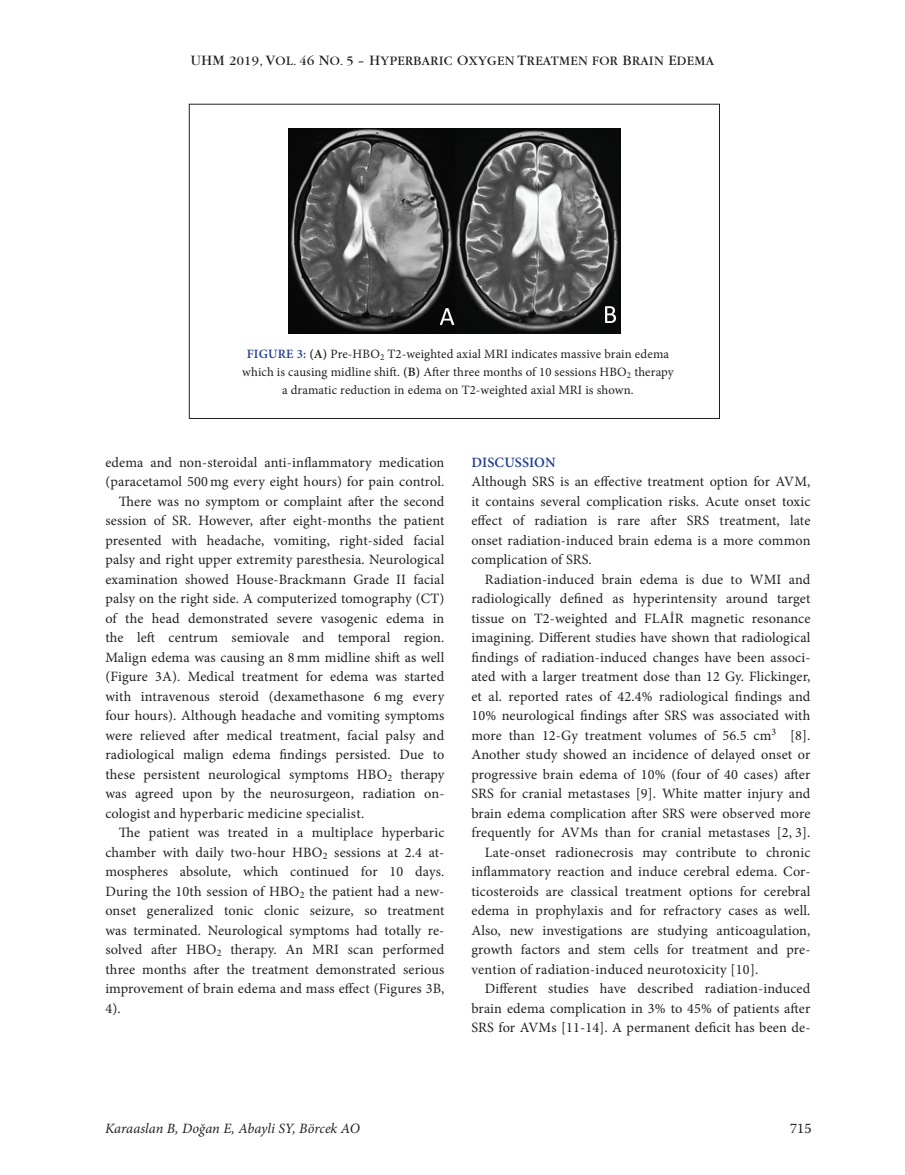
<style>
.page{position:relative;width:905px;height:1175px;background:#fff}
.page>*{position:absolute;margin:0;border:0;box-sizing:border-box;transform-origin:0 0}
.t1{font:14.25px/19.5px "Minion Pro";letter-spacing:.01em;color:#231f20;text-align:justify}
.t2{font:italic 14.25px "Minion Pro";letter-spacing:-.005em;color:#231f20}
.t3{font:600 14.25px "Minion Pro";letter-spacing:.01em;color:#253f8e}
.t4{font:14.25px "Warnock Pro";color:#231f20}
.t5{font:13.5px "Garamond";letter-spacing:.03em;color:#231f20}
.t6{font:12.75px/18px "Minion Pro";letter-spacing:.01em;color:#231f20;text-align:center}
.s1{font-size:15px}
.s2{font-weight:600;color:#253f8e}
.s3{font-weight:600}
</style>
<div class="page">
<img style="left:288px;top:129px;width:332px;height:204px">
<p class="t5" style="left:191px;top:54px;width:524px"><span class="s1">UHM</span> 2019, <span class="s1">V</span>OL. 46 <span class="s1">N</span>O. 5 – <span class="s1">H</span>YPERBARIC <span class="s1">O</span>XYGEN <span class="s1">T</span>REATMEN FOR <span class="s1">B</span>RAIN <span class="s1">E</span>DEMA</p>
<p class="t6" style="left:242px;top:345px;width:433px"><span class="s2">FIGURE 3:</span> <span class="s3">(A)</span> Pre-HBO<sub>2</sub> T2-weighted axial MRI indicates massive brain edema which is causing midline shift. <span class="s3">(B)</span> After three months of 10 sessions HBO<sub>2</sub> therapy a dramatic reduction in edema on T2-weighted axial MRI is shown.</p>
<p class="t1" style="left:105px;top:452px;width:340px">edema and non-steroidal anti-inflammatory medication</p>
<p class="t1" style="left:105px;top:472px;width:340px">(paracetamol 500 mg every eight hours) for pain control.</p>
<p class="t1" style="left:119px;top:491px;width:327px">There was no symptom or complaint after the second</p>
<p class="t1" style="left:105px;top:511px;width:340px">session of SR. However, after eight-months the patient</p>
<p class="t1" style="left:105px;top:530px;width:340px">presented with headache, vomiting, right-sided facial</p>
<p class="t1" style="left:105px;top:550px;width:340px">palsy and right upper extremity paresthesia. Neurological</p>
<p class="t1" style="left:105px;top:569px;width:340px">examination showed House-Brackmann Grade II facial</p>
<p class="t1" style="left:105px;top:589px;width:340px">palsy on the right side. A computerized tomography (CT)</p>
<p class="t1" style="left:105px;top:608px;width:340px">of the head demonstrated severe vasogenic edema in</p>
<p class="t1" style="left:105px;top:628px;width:340px">the left centrum semiovale and temporal region.</p>
<p class="t1" style="left:105px;top:647px;width:340px">Malign edema was causing an 8 mm midline shift as well</p>
<p class="t1" style="left:105px;top:667px;width:340px">(Figure 3A). Medical treatment for edema was started</p>
<p class="t1" style="left:105px;top:686px;width:340px">with intravenous steroid (dexamethasone 6 mg every</p>
<p class="t1" style="left:105px;top:706px;width:340px">four hours). Although headache and vomiting symptoms</p>
<p class="t1" style="left:105px;top:725px;width:340px">were relieved after medical treatment, facial palsy and</p>
<p class="t1" style="left:105px;top:745px;width:340px">radiological malign edema findings persisted. Due to</p>
<p class="t1" style="left:105px;top:764px;width:340px">these persistent neurological symptoms HBO<sub>2</sub> therapy</p>
<p class="t1" style="left:105px;top:784px;width:340px">was agreed upon by the neurosurgeon, radiation on-</p>
<p class="t1" style="left:105px;top:803px;width:260px">cologist and hyperbaric medicine specialist.</p>
<p class="t1" style="left:119px;top:823px;width:327px">The patient was treated in a multiplace hyperbaric</p>
<p class="t1" style="left:105px;top:842px;width:340px">chamber with daily two-hour HBO<sub>2</sub> sessions at 2.4 at-</p>
<p class="t1" style="left:105px;top:862px;width:340px">mospheres absolute, which continued for 10 days.</p>
<p class="t1" style="left:105px;top:881px;width:340px">During the 10th session of HBO<sub>2</sub> the patient had a new-</p>
<p class="t1" style="left:105px;top:901px;width:340px">onset generalized tonic clonic seizure, so treatment</p>
<p class="t1" style="left:105px;top:920px;width:340px">was terminated. Neurological symptoms had totally re-</p>
<p class="t1" style="left:105px;top:940px;width:340px">solved after HBO<sub>2</sub> therapy. An MRI scan performed</p>
<p class="t1" style="left:105px;top:959px;width:340px">three months after the treatment demonstrated serious</p>
<p class="t1" style="left:105px;top:979px;width:340px">improvement of brain edema and mass effect (Figures 3B,</p>
<p class="t1" style="left:105px;top:998px;width:17px">4).</p>
<p class="t3" style="left:471px;top:452px;width:86px">DISCUSSION</p>
<p class="t1" style="left:471px;top:472px;width:340px">Although SRS is an effective treatment option for AVM, it contains several complication risks. Acute onset toxic effect of radiation is rare after SRS treatment, late onset radiation-induced brain edema is a more common complication of SRS.</p>
<p class="t1" style="left:485px;top:569px;width:327px">Radiation-induced brain edema is due to WMI and</p>
<p class="t1" style="left:471px;top:589px;width:340px">radiologically defined as hyperintensity around target</p>
<p class="t1" style="left:471px;top:608px;width:340px">tissue on T2-weighted and FLAİR magnetic resonance</p>
<p class="t1" style="left:471px;top:628px;width:340px">imagining. Different studies have shown that radiological</p>
<p class="t1" style="left:471px;top:647px;width:340px">findings of radiation-induced changes have been associ-</p>
<p class="t1" style="left:471px;top:667px;width:340px">ated with a larger treatment dose than 12 Gy. Flickinger,</p>
<p class="t1" style="left:471px;top:686px;width:340px">et al. reported rates of 42.4% radiological findings and</p>
<p class="t1" style="left:471px;top:706px;width:340px">10% neurological findings after SRS was associated with</p>
<p class="t1" style="left:471px;top:725px;width:340px">more than 12-Gy treatment volumes of 56.5 cm<sup>3</sup> [8].</p>
<p class="t1" style="left:471px;top:745px;width:340px">Another study showed an incidence of delayed onset or</p>
<p class="t1" style="left:471px;top:764px;width:340px">progressive brain edema of 10% (four of 40 cases) after</p>
<p class="t1" style="left:471px;top:784px;width:340px">SRS for cranial metastases [9]. White matter injury and</p>
<p class="t1" style="left:471px;top:803px;width:340px">brain edema complication after SRS were observed more</p>
<p class="t1" style="left:471px;top:823px;width:340px">frequently for AVMs than for cranial metastases [2, 3].</p>
<p class="t1" style="left:485px;top:842px;width:327px">Late-onset radionecrosis may contribute to chronic</p>
<p class="t1" style="left:471px;top:862px;width:340px">inflammatory reaction and induce cerebral edema. Cor-</p>
<p class="t1" style="left:471px;top:881px;width:340px">ticosteroids are classical treatment options for cerebral</p>
<p class="t1" style="left:471px;top:901px;width:340px">edema in prophylaxis and for refractory cases as well.</p>
<p class="t1" style="left:471px;top:920px;width:340px">Also, new investigations are studying anticoagulation,</p>
<p class="t1" style="left:471px;top:940px;width:340px">growth factors and stem cells for treatment and pre-</p>
<p class="t1" style="left:471px;top:959px;width:288px">vention of radiation-induced neurotoxicity [10].</p>
<p class="t1" style="left:485px;top:979px;width:327px">Different studies have described radiation-induced</p>
<p class="t1" style="left:471px;top:998px;width:340px">brain edema complication in 3% to 45% of patients after</p>
<p class="t1" style="left:471px;top:1018px;width:340px">SRS for AVMs [11-14]. A permanent deficit has been de-</p>
<p class="t2" style="left:105px;top:1118px;width:256px">Karaaslan B, Doğan E, Abayli SY, Börcek AO</p>
<p class="t4" style="left:790px;top:1119px;width:23px">715</p>
</div>
